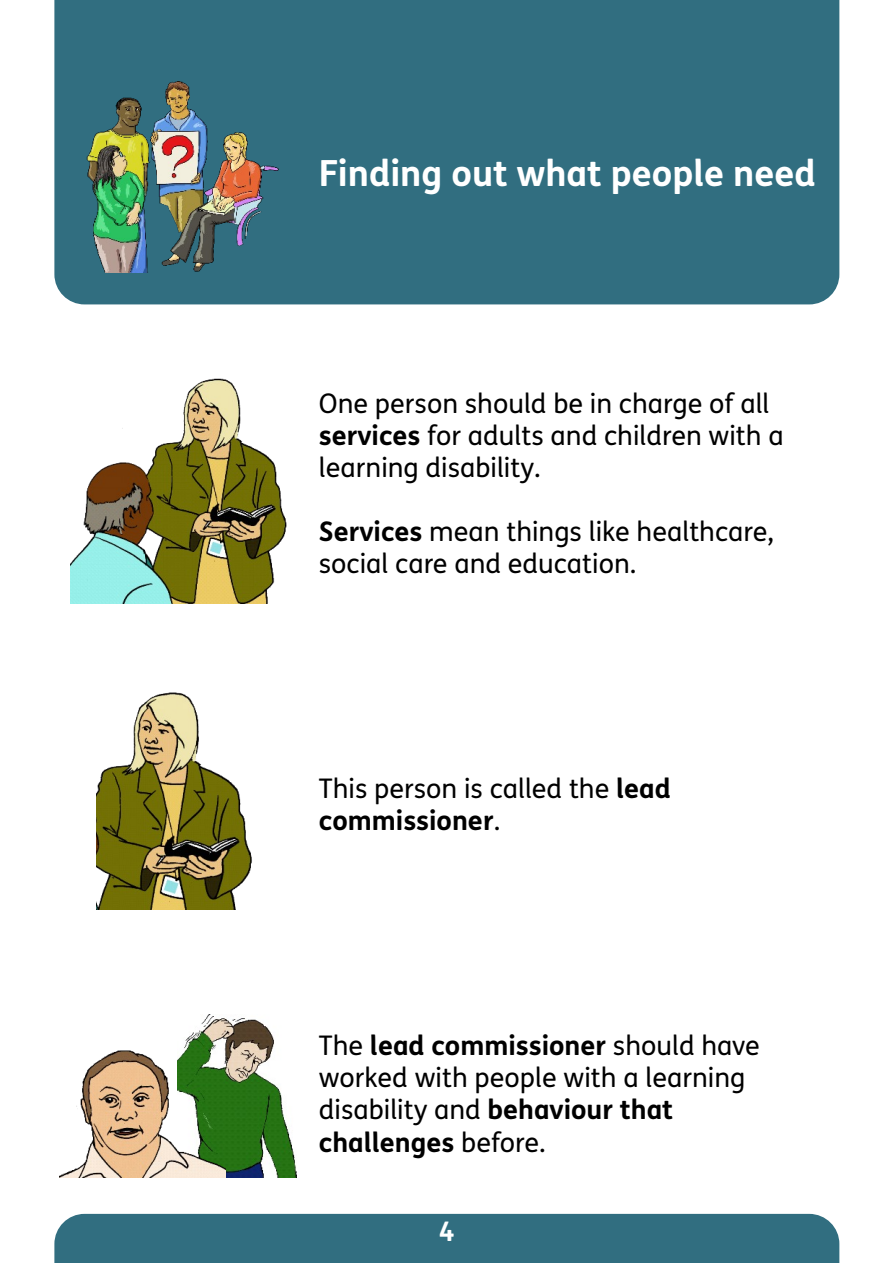
<style>
.page{position:relative;width:893px;height:1263px;background:#fff}
.page>*{position:absolute;margin:0;border:0;box-sizing:border-box;transform-origin:0 0}
.t1{font:700 36px "FS Me";color:#fff}
.t2{font:27px/32.1px "FS Me";color:#000}
.t3{font:700 27px "FS Me";color:#fff}
.s1{font-weight:700}
</style>
<div class="page">
<div style="left:54px;top:1214px;width:785px;height:49px;background:#316e80"></div>
<div style="left:54px;top:0;width:785px;height:304px;background:#316e80"></div>
<img style="left:70px;top:378px;width:217px;height:225px">
<img style="left:96px;top:692px;width:156px;height:217px">
<img style="left:185px;top:1014px;width:111px;height:163px">
<img style="left:60px;top:1044px;width:166px;height:133px">
<img style="left:77px;top:77px;width:211px;height:195px">
<h1 class="t1" style="left:319px;top:159px;width:498px">Finding out what people need</h1>
<p class="t2" style="left:319px;top:390px;width:466px">One person should be in charge of all <span class="s1">services</span> for adults and children with a learning disability.</p>
<p class="t2" style="left:319px;top:518px;width:456px"><span class="s1">Services</span> mean things like healthcare, social care and education.</p>
<p class="t2" style="left:319px;top:775px;width:353px">This person is called the <span class="s1">lead commissioner</span>.</p>
<p class="t2" style="left:319px;top:1032px;width:442px">The <span class="s1">lead commissioner</span> should have worked with people with a learning disability and <span class="s1">behaviour that challenges</span> before.</p>
<p class="t3" style="left:439px;top:1220px;width:17px">4</p>
</div>
